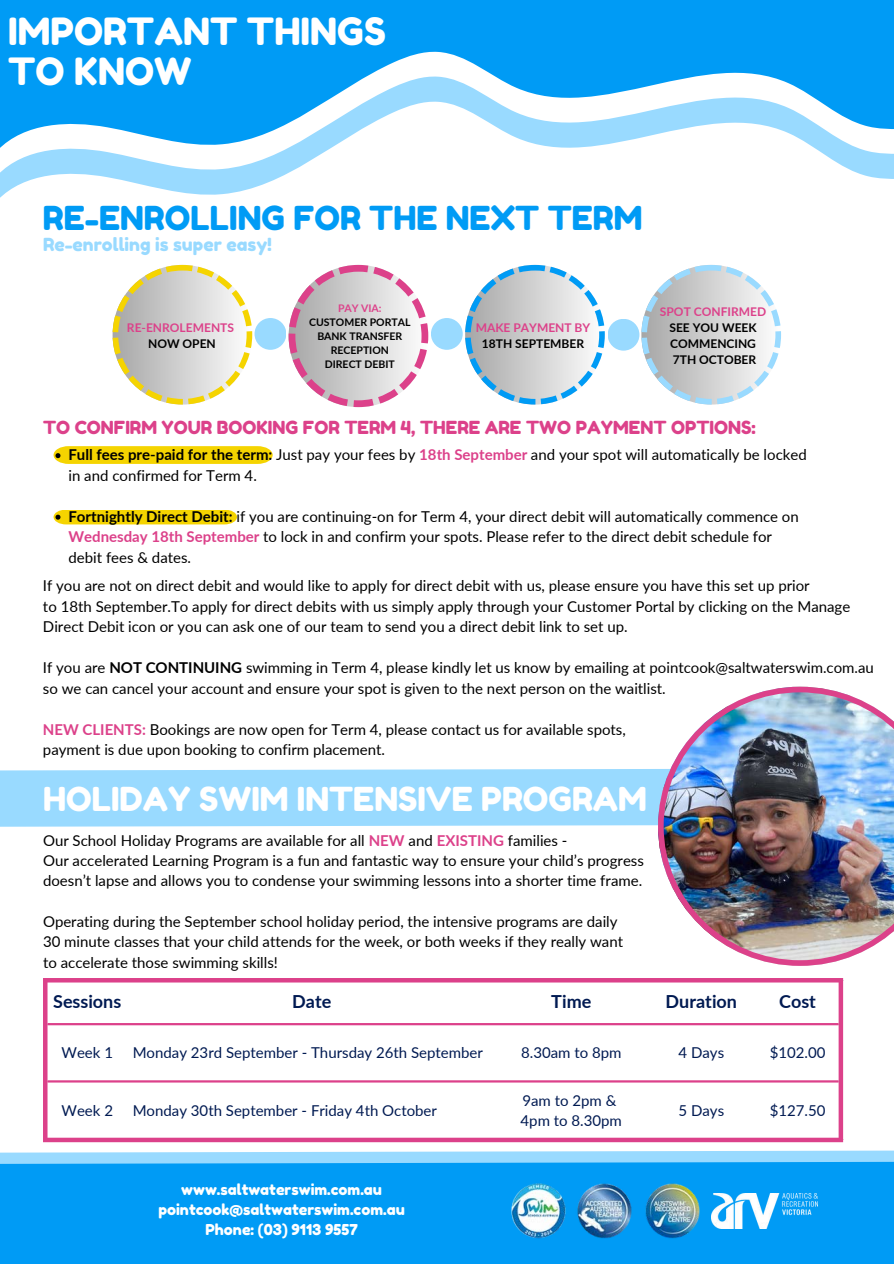
<style>
.page{position:relative;width:894px;height:1264px;background:#fff}
.page>*{position:absolute;margin:0;border:0;box-sizing:border-box;transform-origin:0 0}
.t1{font:37.5px/40.5px "Fredoka One";color:#fff}
.t2{font:33px "Fredoka One";color:#fff}
.t3{font:33px "Fredoka One";color:#009bf5}
.t4{font:18px "Fredoka One";color:#dc418a}
.t5{font:700 18px "Lato";color:#001a52}
.t6{font:18px "Fredoka One";color:#99daff}
.t7{font:15px/20.5px "Lato";color:#000}
.t8{font:15px "Lato";color:#001a52}
.t9{font:15px/20.2px "Fredoka One";color:#fff;text-align:center}
.t10{font:700 12px/16px "Lato";color:#dc418a;text-align:center}
.t11{font:700 12px/16px "Lato";color:#000;text-align:center}
.t12{font:700 10.5px "Lato";color:#000}
.t13{font:700 10.5px "Lato";color:#dc418a}
.s1{color:#000}
.s2{color:#dc418a}
.s3{font-weight:700}
.s4{font-weight:700;color:#dc418a}
</style>
<div class="page">
<svg style="left:0;top:0;width:893px;height:198px;fill:#009bf5"></svg>
<svg style="left:465px;top:265px;width:139px;height:139px"></svg>
<svg style="left:288px;top:265px;width:140px;height:142px"></svg>
<svg style="left:112px;top:265px;width:140px;height:139px"></svg>
<svg style="left:641px;top:265px;width:139px;height:139px"></svg>
<div style="left:254px;top:318px;width:32px;height:32px;background:#99daff;border-radius:50%"></div>
<div style="left:431px;top:318px;width:31px;height:32px;background:#99daff;border-radius:50%"></div>
<div style="left:607px;top:319px;width:32px;height:31px;background:#99daff;border-radius:50%"></div>
<div style="left:0;top:769px;width:657px;height:58px;background:#99daff"></div>
<div style="left:0;top:1157px;width:893px;height:106px;background:#009bf5"></div>
<svg style="left:0;top:1150px;width:893px;height:14px;background:#98d9fe"></svg>
<img style="left:511px;top:1183px;width:189px;height:56px">
<img style="left:711px;top:1193px;width:105px;height:34px">
<hr style="left:47px;top:1023px;width:791px;height:2px;background:#dc418a">
<hr style="left:47px;top:1080px;width:791px;height:2px;background:#dc418a">
<hr style="left:43px;top:982px;width:4px;height:155px;background:#dc418a">
<svg style="left:838px;top:982px;width:4px;height:155px"></svg>
<hr style="left:43px;top:978px;width:799px;height:4px;background:#dc418a">
<div style="left:43px;top:1137px;width:799px;height:5px;background:#dc418a"></div>
<img style="left:657px;top:686px;width:236px;height:279px">
<svg style="left:54px;top:446px;width:218px;height:18px;background:#f4d409"></svg>
<div style="left:54px;top:510px;width:183px;height:14px;background:#f5d400"></div>
<p class="t1" style="left:8px;top:11px;width:379px">IMPORTANT THINGS<br>TO KNOW</p>
<p class="t3" style="left:43px;top:198px;width:601px">RE-ENROLLING FOR THE NEXT TERM</p>
<p class="t6" style="left:43px;top:233px;width:230px">Re-enrolling is super easy!</p>
<p class="t13" style="left:338px;top:301px;width:45px">PAY VIA:</p>
<p class="t12" style="left:309px;top:315px;width:103px">CUSTOMER PORTAL</p>
<p class="t12" style="left:317px;top:329px;width:86px">BANK TRANSFER</p>
<h1 class="t12" style="left:330px;top:343px;width:60px">RECEPTION</h1>
<h2 class="t12" style="left:325px;top:357px;width:71px">DIRECT DEBIT</h2>
<h4 class="t10" style="left:127px;top:319px;width:109px">RE-ENROLEMENTS<br><span class="s1">NOW OPEN</span></h4>
<h6 class="t10" style="left:475px;top:319px;width:116px">MAKE PAYMENT BY<br><span class="s1">18TH SEPTEMBER</span></h6>
<p class="t11" style="left:659px;top:303px;width:108px"><span class="s2">SPOT CONFIRMED<br></span>SEE YOU WEEK<br>COMMENCING<br>7TH OCTOBER</p>
<p class="t4" style="left:43px;top:417px;width:714px">TO CONFIRM YOUR BOOKING FOR TERM 4, THERE ARE TWO PAYMENT OPTIONS:</p>
<p class="t7" style="left:68px;top:444px;width:739px"><span class="s3">Full fees pre-paid for the term:</span> Just pay your fees by <span class="s4">18th September</span> and your spot will automatically be locked in and confirmed for Term 4.</p>
<p class="t7" style="left:68px;top:505px;width:731px"><span class="s3">Fortnightly Direct Debit:</span> if you are continuing-on for Term 4, your direct debit will automatically commence on<br><span class="s4">Wednesday 18th September</span> to lock in and confirm your spots. Please refer to the direct debit schedule for debit fees &amp; dates.</p>
<p class="t7" style="left:43px;top:575px;width:808px">If you are not on direct debit and would like to apply for direct debit with us, please ensure you have this set up prior<br>to 18th September.To apply for direct debits with us simply apply through your Customer Portal by clicking on the Manage<br>Direct Debit icon or you can ask one of our team to send you a direct debit link to set up.</p>
<p class="t7" style="left:43px;top:657px;width:832px">If you are <span class="s3">NOT CONTINUING</span> swimming in Term 4, please kindly let us know by emailing at pointcook@saltwaterswim.com.au so we can cancel your account and ensure your spot is given to the next person on the waitlist.</p>
<p class="t7" style="left:43px;top:718px;width:584px"><span class="s4">NEW CLIENTS:</span> Bookings are now open for Term 4, please contact us for available spots, payment is due upon booking to confirm placement.</p>
<p class="t2" style="left:43px;top:778px;width:605px">HOLIDAY SWIM INTENSIVE PROGRAM</p>
<p class="t7" style="left:43px;top:830px;width:602px">Our School Holiday Programs are available for all <span class="s4">NEW</span> and <span class="s4">EXISTING</span> families -<br>Our accelerated Learning Program is a fun and fantastic way to ensure your child’s progress doesn’t lapse and allows you to condense your swimming lessons into a shorter time frame.</p>
<p class="t7" style="left:43px;top:911px;width:581px">Operating during the September school holiday period, the intensive programs are daily<br>30 minute classes that your child attends for the week, or both weeks if they really want</p>
<p class="t7" style="left:43px;top:951px;width:236px">to accelerate those swimming skills!</p>
<p class="t5" style="left:53px;top:990px;width:70px">Sessions</p>
<p class="t5" style="left:292px;top:990px;width:41px">Date</p>
<h6 class="t5" style="left:551px;top:990px;width:42px">Time</h6>
<h6 class="t5" style="left:665px;top:990px;width:73px">Duration</h6>
<h3 class="t5" style="left:779px;top:990px;width:38px">Cost</h3>
<p class="t8" style="left:61px;top:1043px;width:53px">Week 1</p>
<p class="t8" style="left:133px;top:1043px;width:351px">Monday 23rd September - Thursday 26th September</p>
<h5 class="t8" style="left:521px;top:1043px;width:102px">8.30am to 8pm</h5>
<h5 class="t8" style="left:678px;top:1043px;width:47px">4 Days</h5>
<h5 class="t8" style="left:769px;top:1043px;width:57px">$102.00</h5>
<p class="t8" style="left:61px;top:1101px;width:53px">Week 2</p>
<h2 class="t8" style="left:133px;top:1101px;width:306px">Monday 30th September - Friday 4th October</h2>
<h5 class="t9" style="left:158px;top:1178px;width:248px">www.saltwaterswim.com.au pointcook@saltwaterswim.com.au<br>Phone: (03) 9113 9557</h5>
<h5 class="t8" style="left:522px;top:1091px;width:95px">9am to 2pm &amp;</h5>
<h5 class="t8" style="left:520px;top:1111px;width:103px">4pm to 8.30pm</h5>
<p class="t8" style="left:678px;top:1101px;width:47px">5 Days</p>
<p class="t8" style="left:769px;top:1101px;width:57px">$127.50</p>
</div>
